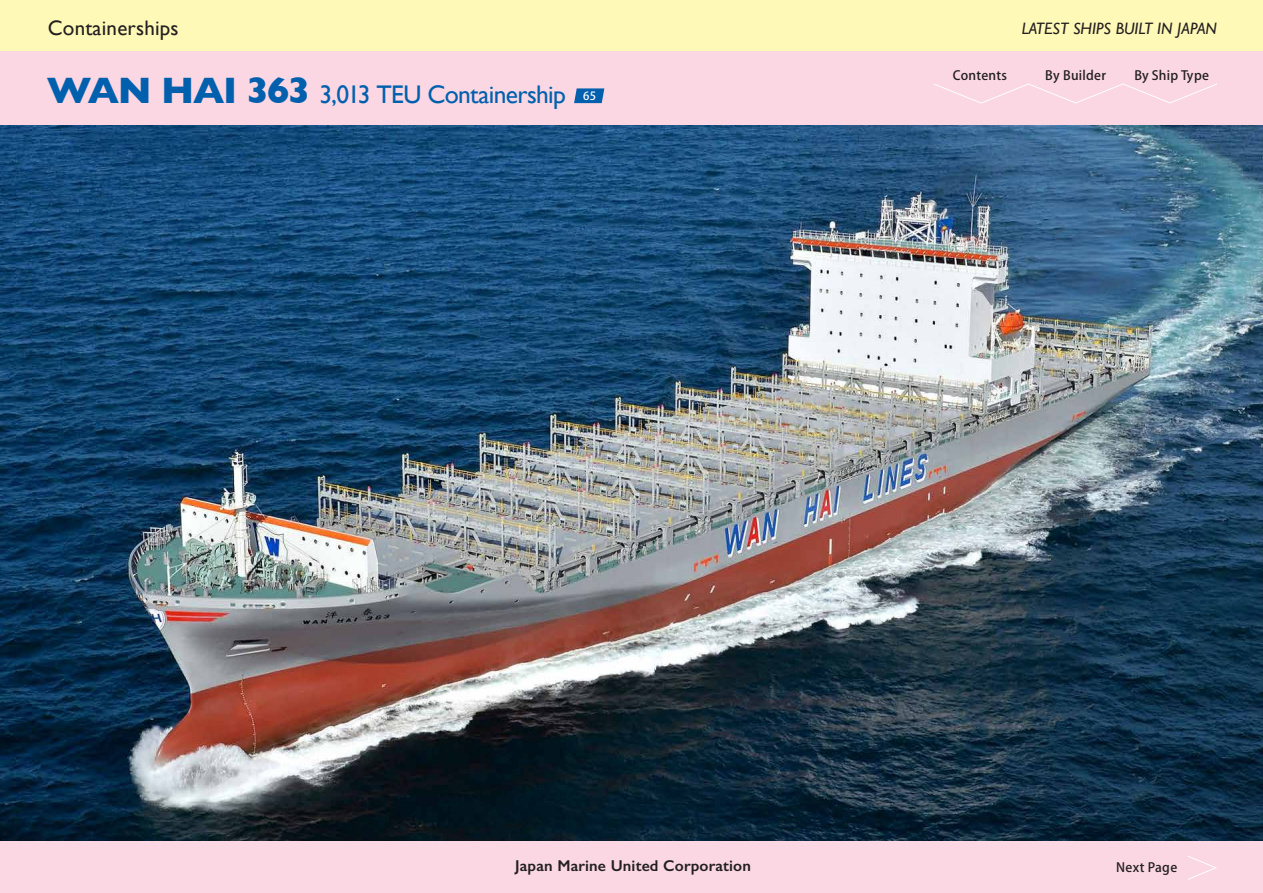
<style>
.page{position:relative;width:1263px;height:893px;background:#fff}
.page>*{position:absolute;margin:0;border:0;box-sizing:border-box;transform-origin:0 0}
.船名{font:700 37.5px "Gill Sans";letter-spacing:-.035em;color:#0160ae}
.船名-2{font:25.5px "Gill Sans";letter-spacing:-.025em;color:#0160ae}
.Page_title{font:21px "Gill Sans";letter-spacing:.01em;color:#231f20}
.Latest{font:italic 16.5px "Gill Sans";color:#231f20}
.会社名{font:600 15.75px "Gill Sans";letter-spacing:.01em;color:#231f20}
.t1{font:500 12.75px "Koz Go Pr 6 N";letter-spacing:.02em;color:#231f20}
.Ship_namber{font:500 11.25px "Koz Go Pr 6 N";color:#fff}
</style>
<div class="page">
<div style="left:0;top:0;width:1263px;height:51px;background:#fff9b8"></div>
<div style="left:1px;top:51px;width:1262px;height:74px;background:#fad7e2"></div>
<div style="left:0;top:840px;width:1263px;height:53px;background:#fad7e2"></div>
<img style="left:0;top:125px;width:1263px;height:715px">
<svg style="left:574px;top:88px;width:30px;height:15px"></svg>
<svg style="left:1188px;top:856px;width:29px;height:24px"></svg>
<svg style="left:934px;top:83px;width:283px;height:21px"></svg>
<p class="Page_title" style="left:48px;top:15px;width:132px">Containerships</p>
<p class="船名" style="left:47px;top:61px;width:265px">WAN HAI 363</p>
<p class="船名-2" style="left:319px;top:79px;width:248px">3,013 TEU Containership</p>
<p class="Ship_namber" style="left:583px;top:90px;width:14px">65</p>
<p class="t1" style="left:953px;top:69px;width:56px">Contents</p>
<p class="Latest" style="left:1022px;top:19px;width:197px">LATEST SHIPS BUILT IN JAPAN</p>
<p class="t1" style="left:1134px;top:69px;width:76px">By Ship Type</p>
<p class="t1" style="left:1045px;top:69px;width:62px">By Builder</p>
<p class="会社名" style="left:515px;top:856px;width:237px">Japan Marine United Corporation</p>
<p class="t1" style="left:1116px;top:860px;width:63px">Next Page</p>
</div>
